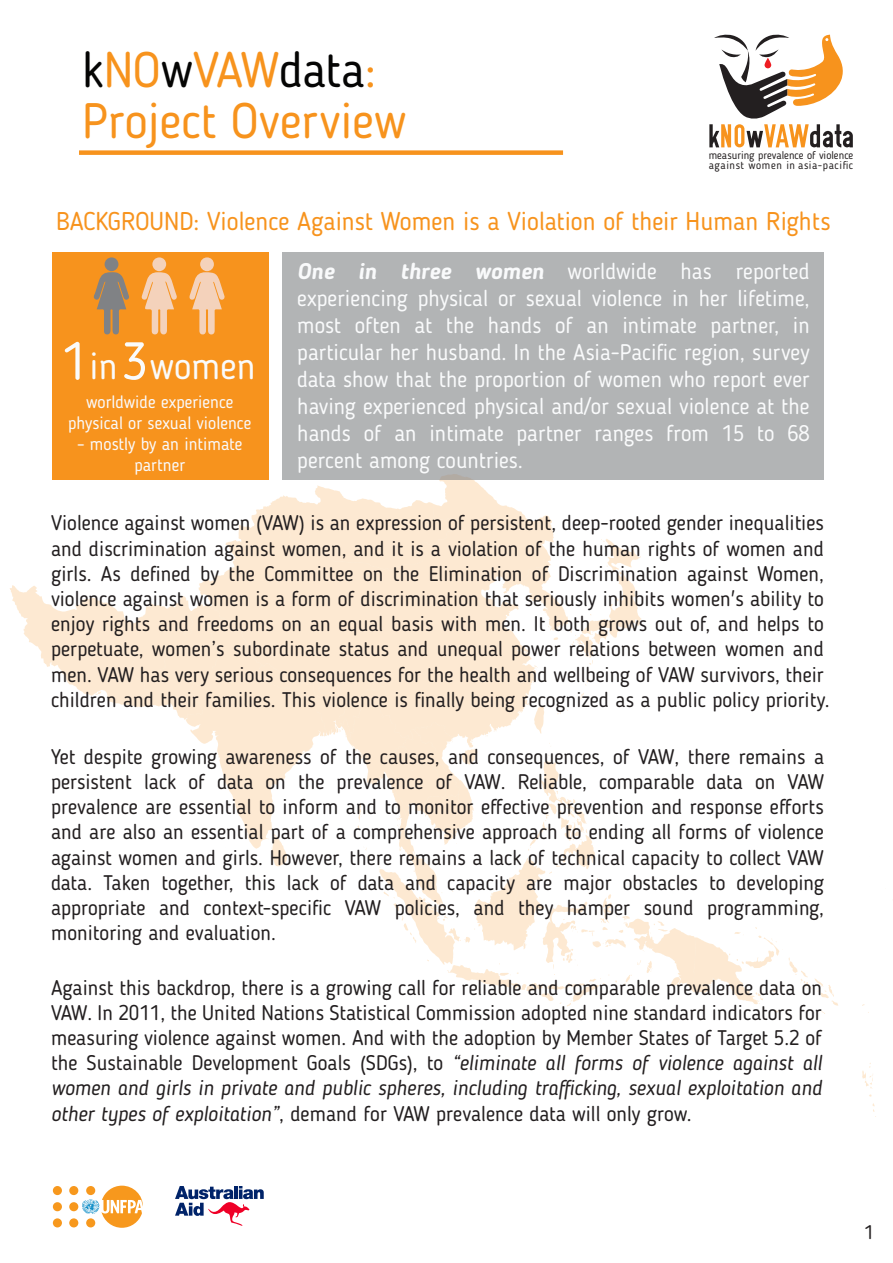
<style>
.page{position:relative;width:893px;height:1263px;background:#fff}
.page>*{position:absolute;margin:0;border:0;box-sizing:border-box;transform-origin:0 0}
.t1{font:49.5px/51.2px "Blogger Sans";color:#f7931d}
.t2{font:37.2px "Blogger Sans";color:#fafbfb}
.t3{font:25.5px "Blogger Sans";color:#f7931d}
.t4{font:22.5px/27px "Blogger Sans";color:#f9fafb;text-align:justify}
.t5{font:21px/25.2px "Blogger Sans";color:#231f20;text-align:justify}
.t6{font:19.5px "Blogger Sans";color:#231f20}
.t7{font:17.55px/21px "Blogger Sans";color:#faf9fa;text-align:center}
.t8{font:10.95px/10.2px "Blogger Sans";color:#231f20}
.s1{color:#050504}
.s2{font-size:52.65px}
.s3{font-weight:700;font-style:italic}
.s4{font-style:italic}
</style>
<div class="page">
<svg style="left:175px;top:1186px;width:89px;height:40px"></svg>
<div style="left:69px;top:1202px;width:9px;height:9px;background:#f7981d;border-radius:50%"></div>
<div style="left:69px;top:1218px;width:9px;height:9px;background:#f7981d;border-radius:50%"></div>
<div style="left:69px;top:1186px;width:9px;height:9px;background:#f7981d;border-radius:50%"></div>
<div style="left:53px;top:1202px;width:9px;height:9px;background:#f7981d;border-radius:50%"></div>
<div style="left:53px;top:1218px;width:9px;height:9px;background:#f7981d;border-radius:50%"></div>
<div style="left:53px;top:1186px;width:9px;height:9px;background:#f7981d;border-radius:50%"></div>
<svg style="left:82px;top:1186px;width:61px;height:42px"></svg>
<svg style="left:862px;top:1063px;width:14px;height:54px"></svg>
<svg style="left:184px;top:718px;width:74px;height:131px"></svg>
<svg style="left:198px;top:479px;width:356px;height:285px;fill:#fde9d2"></svg>
<svg style="left:258px;top:485px;width:611px;height:529px"></svg>
<svg style="left:10px;top:585px;width:219px;height:133px"></svg>
<div style="left:282px;top:252px;width:542px;height:227px;background:#b2b4b5"></div>
<div style="left:52px;top:252px;width:217px;height:227px;background:#f7931d"></div>
<svg style="left:94px;top:272px;width:35px;height:63px"></svg>
<svg style="left:189px;top:272px;width:36px;height:63px"></svg>
<svg style="left:141px;top:272px;width:36px;height:63px"></svg>
<div style="left:200px;top:257px;width:14px;height:14px;background:#f4d2bb;border-radius:50%"></div>
<div style="left:105px;top:257px;width:13px;height:14px;background:#808285;border-radius:50%"></div>
<div style="left:152px;top:257px;width:14px;height:14px;background:#f4d2bb;border-radius:50%"></div>
<svg style="left:709px;top:34px;width:144px;height:113px"></svg>
<div style="left:79px;top:150px;width:484px;height:5px;background:#f7931d"></div>
<h1 class="t1" style="left:82px;top:44px;width:326px"><span class="s1">k</span>NO<span class="s1">w</span>VAW<span class="s1">data</span>:<br>Project Overview</h1>
<p class="t8" style="left:709px;top:150px;width:146px">measuring prevalence of violence against women in asia-pacific</p>
<p class="t3" style="left:56px;top:206px;width:776px">BACKGROUND: Violence Against Women is a Violation of their Human Rights</p>
<h2 class="t2" style="left:61px;top:344px;width:196px"><span class="s2">1</span>in<span class="s2">3</span>women</h2>
<p class="t7" style="left:68px;top:391px;width:185px">worldwide experience physical or sexual violence</p>
<p class="t7" style="left:77px;top:433px;width:167px">– mostly by an intimate partner</p>
<p class="t4" style="left:297px;top:257px;width:514px"><span class="s3">One in three women</span> worldwide has reported experiencing physical or sexual violence in her lifetime, most often at the hands of an intimate partner, in particular her husband. In the Asia-Pacific region, survey data show that the proportion of women who report ever having experienced physical and/or sexual violence at the hands of an intimate partner ranges from 15 to 68 percent among countries.</p>
<p class="t5" style="left:51px;top:510px;width:780px;text-align:left">Violence against women (VAW) is an expression of persistent, deep-rooted gender inequalities and discrimination against women, and it is a violation of the human rights of women and girls. As defined by the Committee on the Elimination of Discrimination against Women, violence against women is a form of discrimination that seriously inhibits women's ability to enjoy rights and freedoms on an equal basis with men. It both grows out of, and helps to perpetuate, women’s subordinate status and unequal power relations between women and men. VAW has very serious consequences for the health and wellbeing of VAW survivors, their children and their families. This violence is finally being recognized as a public policy priority.</p>
<p class="t5" style="left:51px;top:744px;width:775px">Yet despite growing awareness of the causes, and consequences, of VAW, there remains a persistent lack of data on the prevalence of VAW. Reliable, comparable data on VAW prevalence are essential to inform and to monitor effective prevention and response efforts and are also an essential part of a comprehensive approach to ending all forms of violence against women and girls. However, there remains a lack of technical capacity to collect VAW data. Taken together, this lack of data and capacity are major obstacles to developing appropriate and context-specific VAW policies, and they hamper sound programming, monitoring and evaluation.</p>
<p class="t5" style="left:51px;top:974px;width:773px">Against this backdrop, there is a growing call for reliable and comparable prevalence data on VAW. In 2011, the United Nations Statistical Commission adopted nine standard indicators for measuring violence against women. And with the adoption by Member States of Target 5.2 of the Sustainable Development Goals (SDGs), to <span class="s4">“eliminate all forms of violence against all women and girls in private and public spheres, including trafficking, sexual exploitation and other types of exploitation”</span>, demand for VAW prevalence data will only grow.</p>
<p class="t6" style="left:864px;top:1220px;width:11px">1</p>
</div>
